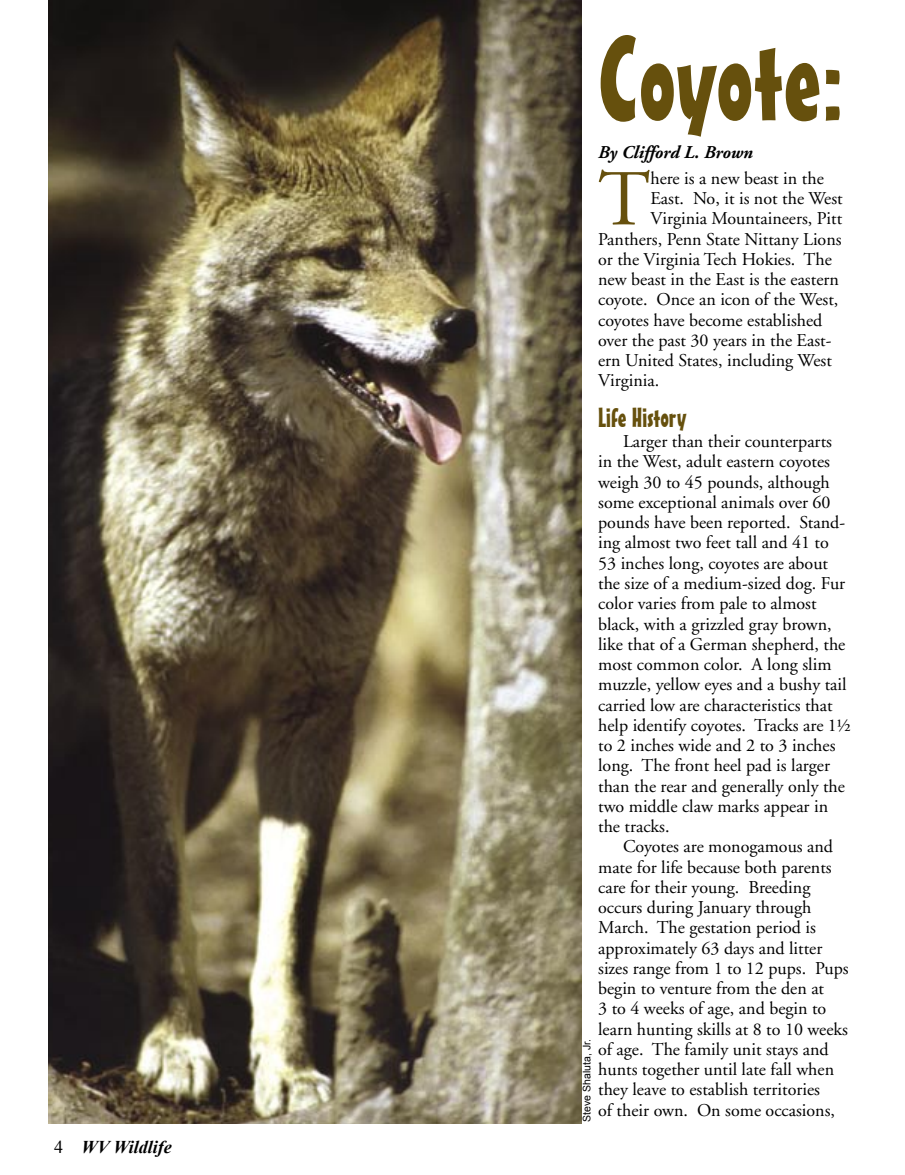
<style>
.page{position:relative;width:905px;height:1175px;background:#fff}
.page>*{position:absolute;margin:0;border:0;box-sizing:border-box;transform-origin:0 0}
.body_text{font:117px "Mister Earl BT";color:#66500d}
.body_text-2{font:79.05px "Adobe Garamond";color:#66500d}
.body_text-3{font:27px "Mister Earl BT";color:#66500d}
.body_text-4{font:18px/20.2px "Adobe Garamond";color:#000}
.byline{font:italic 700 18px "Adobe Garamond";color:#000}
.t1{font:italic 700 18px "Times New Roman";color:#000}
.t2{font:18px "Times New Roman";color:#000}
.photo_cred{font:10.5px "Arial";color:#000}
</style>
<div class="page">
<img style="left:48px;top:0;width:533px;height:1123px">
<p class="t2" style="left:54px;top:1134px;width:10px">4</p>
<p class="t1" style="left:82px;top:1134px;width:92px">WV Wildlife</p>
<p class="body_text" style="left:598px;top:8px;width:247px">Coyote:</p>
<p class="byline" style="left:598px;top:142px;width:156px">By Clifford L. Brown</p>
<p class="body_text-2" style="left:598px;top:157px;width:54px">T</p>
<p class="body_text-4" style="left:650px;top:168px;width:175px">here is a new beast in the</p>
<p class="body_text-4" style="left:650px;top:189px;width:194px">East. No, it is not the West</p>
<p class="body_text-4" style="left:650px;top:209px;width:193px">Virginia Mountaineers, Pitt</p>
<p class="body_text-4" style="left:598px;top:229px;width:245px">Panthers, Penn State Nittany Lions</p>
<p class="body_text-4" style="left:598px;top:249px;width:235px">or the Virginia Tech Hokies. The</p>
<p class="body_text-4" style="left:598px;top:270px;width:242px">new beast in the East is the eastern</p>
<p class="body_text-4" style="left:598px;top:290px;width:242px">coyote. Once an icon of the West,</p>
<p class="body_text-4" style="left:598px;top:310px;width:226px">coyotes have become established</p>
<p class="body_text-4" style="left:598px;top:330px;width:235px">over the past 30 years in the East-</p>
<p class="body_text-4" style="left:598px;top:351px;width:235px">ern United States, including West</p>
<p class="body_text-4" style="left:598px;top:371px;width:63px">Virginia.</p>
<p class="body_text-3" style="left:598px;top:401px;width:90px">Life History</p>
<p class="body_text-4" style="left:598px;top:432px;width:254px;text-indent:25px">Larger than their counterparts<br>in the West, adult eastern coyotes weigh 30 to 45 pounds, although some exceptional animals over 60 pounds have been reported. Stand&shy;ing almost two feet tall and 41 to<br>53 inches long, coyotes are about the size of a medium-sized dog. Fur color varies from pale to almost black, with a grizzled gray brown, like that of a German shepherd, the most common color. A long slim muzzle, yellow eyes and a bushy tail carried low are characteristics that help identify coyotes. Tracks are 1½ to 2 inches wide and 2 to 3 inches long. The front heel pad is larger than the rear and generally only the two middle claw marks appear in the tracks.</p>
<p class="body_text-4" style="left:598px;top:837px;width:252px;text-indent:25px">Coyotes are monogamous and mate for life because both parents care for their young. Breeding occurs during January through<br>March. The gestation period is approximately 63 days and litter sizes range from 1 to 12 pups. Pups begin to venture from the den at<br>3 to 4 weeks of age, and begin to learn hunting skills at 8 to 10 weeks of age. The family unit stays and hunts together until late fall when they leave to establish territories<br>of their own. On some occasions,</p>
<p class="photo_cred" style="left:580px;top:1121px;width:84px;rotate:-90deg">Steve Shaluta, Jr.</p>
</div>
